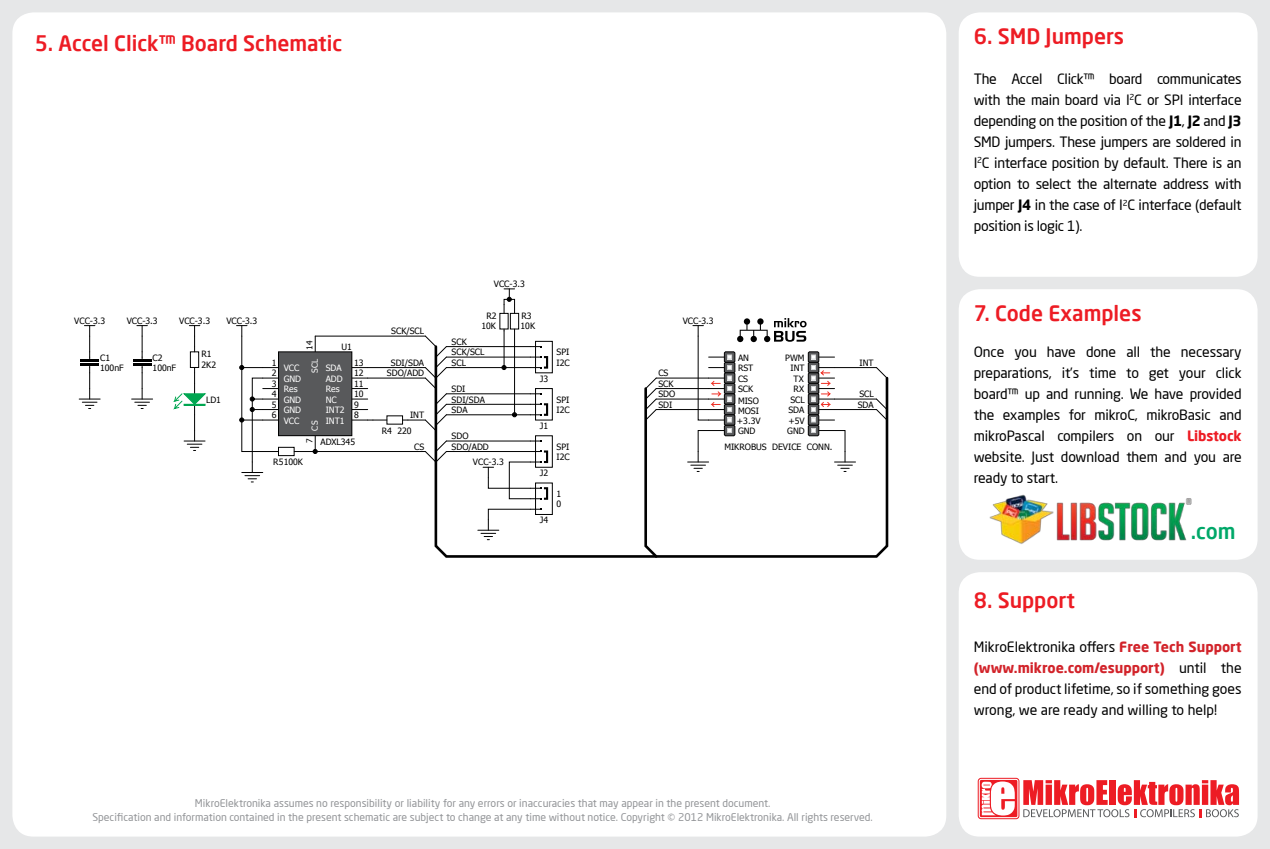
<style>
.page{position:relative;width:1270px;height:849px;background:#fff}
.page>*{position:absolute;margin:0;border:0;box-sizing:border-box;transform-origin:0 0}
.t1{font:500 21px "Neo Sans Pro";color:#ed1c24}
.t2{font:500 21px "Neo Sans Pro";color:#00a869}
.t3{font:14px/21px "Neo Sans Pro";letter-spacing:-.01em;color:#000;text-align:justify}
.t4{font:10.5px/14px "Neo Sans Pro";color:#939598;text-align:center}
.t5{font:8.75px/10.5px "Tahoma";color:#000}
.t6{font:8.75px/10.5px "Tahoma";color:#fff}
.t7{font:8.22px "Tahoma";color:#fff}
.t8{font:8.22px "Tahoma";color:#000}
.s1{font-weight:700}
.s2{font-weight:700;color:#ed1c24}
.s3{font-weight:700;color:#d2232a}
</style>
<div class="page">
<div style="left:0;top:0;width:1270px;height:848px;background:#e6e7e8"></div>
<div style="left:959px;top:12px;width:299px;height:265px;background:#fff;border-radius:21px"></div>
<div style="left:959px;top:289px;width:299px;height:270px;background:#fff;border-radius:21px"></div>
<div style="left:12px;top:12px;width:934px;height:824px;background:#fff;border-radius:21px"></div>
<div style="left:959px;top:572px;width:299px;height:264px;background:#fff;border-radius:21px"></div>
<svg style="left:978px;top:777px;width:41px;height:42px"></svg>
<svg style="left:979px;top:778px;width:260px;height:40px"></svg>
<img style="left:989px;top:494px;width:203px;height:50px">
<svg style="left:352px;top:409px;width:16px;height:1px"></svg>
<svg style="left:352px;top:398px;width:16px;height:1px"></svg>
<svg style="left:352px;top:388px;width:16px;height:1px"></svg>
<svg style="left:352px;top:377px;width:16px;height:1px"></svg>
<svg style="left:352px;top:367px;width:16px;height:1px"></svg>
<svg style="left:315px;top:336px;width:1px;height:15px"></svg>
<div style="left:278px;top:352px;width:74px;height:83px;background:#58595b"></div>
<div style="left:278px;top:351px;width:74px;height:85px;border:1px solid #000"></div>
<div style="left:535px;top:341px;width:17px;height:32px;border:1px solid #000"></div>
<hr style="left:834px;top:367px;width:42px;height:1px;background:#000">
<svg style="left:875px;top:367px;width:10px;height:8px"></svg>
<svg style="left:659px;top:375px;width:230px;height:183px"></svg>
<hr style="left:315px;top:335px;width:110px;height:1px;background:#000">
<hr style="left:368px;top:367px;width:57px;height:1px;background:#000">
<hr style="left:368px;top:377px;width:57px;height:1px;background:#000">
<div style="left:190px;top:351px;width:9px;height:17px;border:1px solid #000"></div>
<svg style="left:189px;top:325px;width:11px;height:27px"></svg>
<svg style="left:173px;top:367px;width:33px;height:84px"></svg>
<svg style="left:425px;top:451px;width:8px;height:9px"></svg>
<div style="left:510px;top:313px;width:9px;height:16px;border:1px solid #000"></div>
<hr style="left:504px;top:331px;width:1px;height:36px;background:#000">
<hr style="left:514px;top:331px;width:1px;height:83px;background:#000">
<svg style="left:132px;top:325px;width:21px;height:84px"></svg>
<svg style="left:79px;top:325px;width:21px;height:84px"></svg>
<svg style="left:352px;top:419px;width:34px;height:1px"></svg>
<svg style="left:403px;top:335px;width:31px;height:94px"></svg>
<svg style="left:433px;top:344px;width:226px;height:214px"></svg>
<div style="left:278px;top:446px;width:17px;height:10px;border:1px solid #000"></div>
<hr style="left:299px;top:451px;width:126px;height:1px;background:#000">
<svg style="left:237px;top:325px;width:41px;height:157px"></svg>
<svg style="left:313px;top:435px;width:4px;height:18px"></svg>
<svg style="left:502px;top:365px;width:4px;height:4px"></svg>
<svg style="left:504px;top:288px;width:11px;height:25px"></svg>
<svg style="left:512px;top:412px;width:5px;height:4px"></svg>
<svg style="left:688px;top:318px;width:167px;height:154px"></svg>
<h1 class="t1" style="left:35px;top:30px;width:309px">5. Accel Click™ Board Schematic</h1>
<p class="t5" style="left:494px;top:278px;width:32px">VCC-3.3</p>
<p class="t5" style="left:481px;top:309px;width:17px;text-align:center">R2<br>10K</p>
<p class="t5" style="left:520px;top:309px;width:16px">R3<br>10K</p>
<p class="t5" style="left:74px;top:315px;width:32px">VCC-3.3</p>
<p class="t5" style="left:127px;top:315px;width:32px">VCC-3.3</p>
<p class="t5" style="left:179px;top:315px;width:32px">VCC-3.3</p>
<p class="t5" style="left:202px;top:348px;width:16px">R1<br>2K2</p>
<p class="t5" style="left:206px;top:394px;width:16px">LD1</p>
<p class="t5" style="left:226px;top:315px;width:32px">VCC-3.3</p>
<p class="t5" style="left:683px;top:315px;width:32px">VCC-3.3</p>
<p class="t5" style="left:391px;top:325px;width:34px">SCK/SCL</p>
<p class="t5" style="left:452px;top:336px;width:17px">SCK</p>
<p class="t5" style="left:452px;top:357px;width:16px">SCL</p>
<p class="t8" style="left:304px;top:349px;width:11px;rotate:-90deg">14</p>
<p class="t5" style="left:341px;top:341px;width:12px">U1</p>
<p class="t5" style="left:452px;top:346px;width:34px">SCK/SCL</p>
<p class="t5" style="left:556px;top:346px;width:14px">SPI</p>
<p class="t5" style="left:153px;top:351px;width:25px">C2<br>100nF</p>
<p class="t5" style="left:100px;top:351px;width:25px">C1<br>100nF</p>
<p class="t7" style="left:309px;top:373px;width:16px;rotate:-90deg">SCL</p>
<p class="t6" style="left:326px;top:362px;width:17px">SDA</p>
<p class="t5" style="left:387px;top:357px;width:39px;text-align:center">SDI/SDA<br>SDO/ADD</p>
<p class="t5" style="left:410px;top:409px;width:16px">INT</p>
<p class="t5" style="left:354px;top:357px;width:11px">13</p>
<p class="t5" style="left:556px;top:357px;width:15px">I2C</p>
<p class="t5" style="left:272px;top:357px;width:6px;text-align:justify">1<br>2<br>3<br>4<br>5<br>6</p>
<p class="t6" style="left:284px;top:362px;width:19px">VCC<br>GND<br>Res<br>GND<br>GND<br>VCC</p>
<p class="t5" style="left:354px;top:367px;width:11px">12</p>
<p class="t5" style="left:658px;top:367px;width:18px">CS<br>SCK<br>SDO<br>SDI</p>
<p class="t5" style="left:540px;top:372px;width:10px">J3</p>
<p class="t6" style="left:326px;top:372px;width:19px">ADD</p>
<p class="t5" style="left:354px;top:378px;width:11px">11</p>
<p class="t5" style="left:452px;top:383px;width:15px">SDI</p>
<p class="t6" style="left:326px;top:383px;width:15px">Res</p>
<p class="t5" style="left:354px;top:388px;width:11px">10</p>
<p class="t5" style="left:452px;top:393px;width:35px">SDI/SDA</p>
<p class="t5" style="left:452px;top:440px;width:39px">SDO/ADD</p>
<p class="t6" style="left:326px;top:393px;width:13px">NC</p>
<p class="t5" style="left:556px;top:393px;width:14px">SPI</p>
<p class="t5" style="left:354px;top:399px;width:6px">9</p>
<p class="t6" style="left:326px;top:404px;width:20px">INT2</p>
<p class="t5" style="left:556px;top:404px;width:15px">I2C</p>
<p class="t5" style="left:452px;top:404px;width:17px">SDA</p>
<p class="t5" style="left:354px;top:409px;width:6px">8</p>
<p class="t6" style="left:326px;top:414px;width:20px">INT1</p>
<p class="t7" style="left:309px;top:430px;width:11px;rotate:-90deg">CS</p>
<p class="t5" style="left:540px;top:420px;width:10px">J1</p>
<p class="t5" style="left:382px;top:425px;width:31px">R4 220</p>
<p class="t5" style="left:452px;top:430px;width:18px">SDO</p>
<p class="t5" style="left:320px;top:435px;width:36px">ADXL345</p>
<p class="t8" style="left:304px;top:442px;width:6px;rotate:-90deg">7</p>
<p class="t5" style="left:414px;top:440px;width:12px">CS</p>
<p class="t5" style="left:556px;top:440px;width:14px">SPI</p>
<p class="t5" style="left:273px;top:456px;width:31px">R5100K</p>
<p class="t5" style="left:473px;top:456px;width:32px">VCC-3.3</p>
<p class="t5" style="left:540px;top:467px;width:10px">J2</p>
<p class="t5" style="left:540px;top:514px;width:10px">J4</p>
<p class="t5" style="left:556px;top:451px;width:15px">I2C</p>
<p class="t5" style="left:556px;top:488px;width:6px">1<br>0</p>
<p class="t5" style="left:738px;top:351px;width:17px">AN<br>RST<br>CS<br>SCK</p>
<p class="t5" style="left:738px;top:405px;width:22px">MOSI</p>
<p class="t5" style="left:785px;top:351px;width:21px;text-align:center">PWM<br>INT</p>
<p class="t5" style="left:794px;top:383px;width:12px">RX</p>
<p class="t5" style="left:794px;top:372px;width:12px">TX</p>
<p class="t5" style="left:787px;top:393px;width:19px;text-align:center">SCL<br>SDA +5V<br>GND</p>
<p class="t5" style="left:724px;top:440px;width:110px">MIKROBUS DEVICE CONN.</p>
<p class="t5" style="left:738px;top:394px;width:22px">MISO</p>
<p class="t5" style="left:737px;top:414px;width:25px">+3.3V<br>GND</p>
<p class="t5" style="left:860px;top:357px;width:16px">INT</p>
<p class="t5" style="left:858px;top:388px;width:18px">SCL<br>SDA</p>
<p class="t4" style="left:92px;top:795px;width:782px">MikroElektronika assumes no responsibility or liability for any errors or inaccuracies that may appear in the present document.<br>Specification and information contained in the present schematic are subject to change at any time without notice. Copyright © 2012 MikroElektronika. All rights reserved.</p>
<h1 class="t1" style="left:974px;top:23px;width:152px">6. SMD Jumpers</h1>
<p class="t3" style="left:974px;top:68px;width:269px">The Accel Click™ board communicates with the main board via I<sup>2</sup>C or SPI interface depending on the position of the <span class="s1">J1</span>, <span class="s1">J2</span> and <span class="s1">J3<br></span>SMD jumpers. These jumpers are soldered in I<sup>2</sup>C interface position by default. There is an option to select the alternate address with jumper <span class="s1">J4</span> in the case of I<sup>2</sup>C interface (default position is logic 1).</p>
<h1 class="t1" style="left:974px;top:300px;width:169px">7. Code Examples</h1>
<p class="t3" style="left:974px;top:341px;width:269px">Once you have done all the necessary preparations, it’s time to get your click board™ up and running. We have provided the examples for mikroC, mikroBasic and mikroPascal compilers on our <span class="s2">Libstock </span>website. Just download them and you are ready to start.</p>
<h1 class="t2" style="left:1191px;top:518px;width:46px">.com</h1>
<h1 class="t1" style="left:974px;top:586px;width:102px">8. Support</h1>
<p class="t3" style="left:974px;top:635px;width:269px">MikroElektronika offers <span class="s3">Free Tech Support (www.mikroe.com/esupport)</span> until the end of product lifetime, so if something goes wrong, we are ready and willing to help!</p>
</div>
